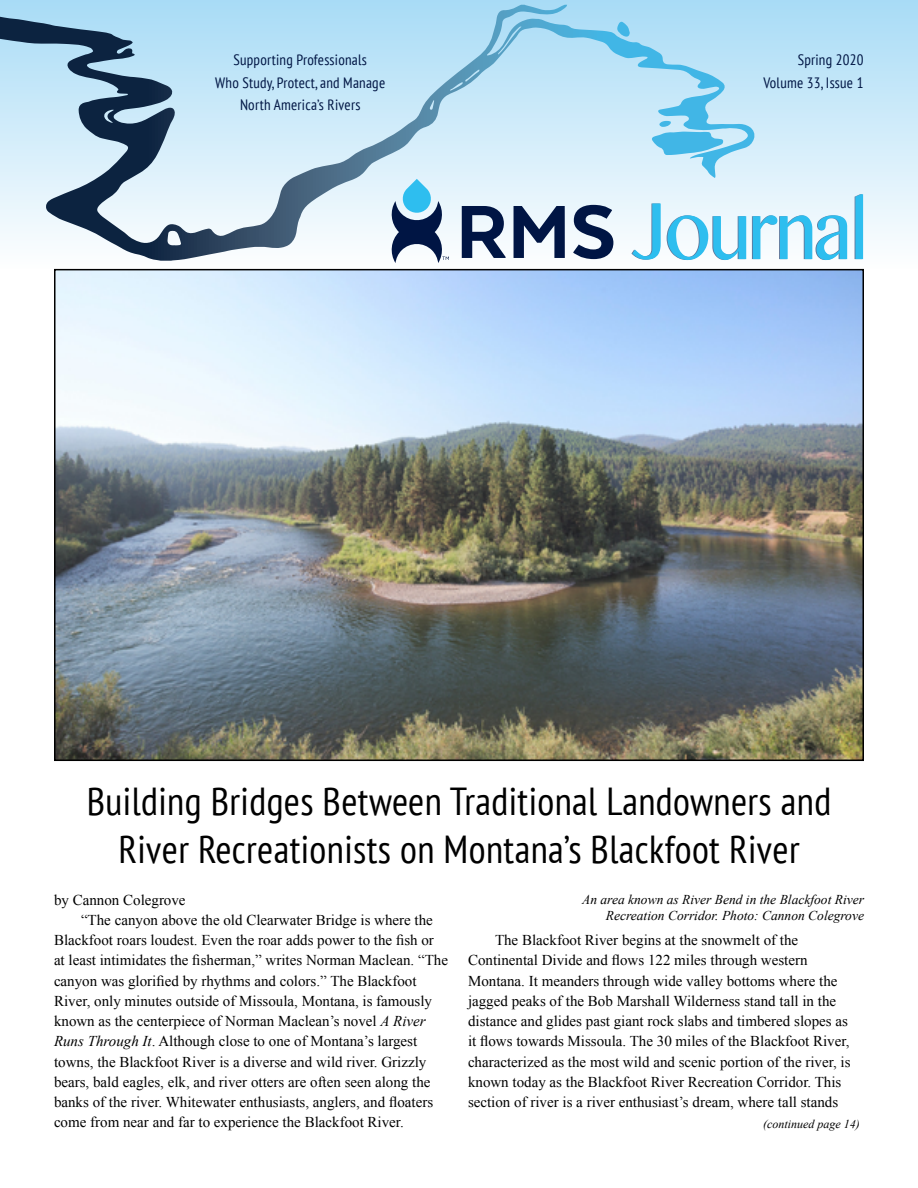
<style>
.page{position:relative;width:918px;height:1188px;background:#fff}
.page>*{position:absolute;margin:0;border:0;box-sizing:border-box;transform-origin:0 0}
.t1{font:87px "Telugu MN";letter-spacing:-.03em;color:#2ebeef;scale:.9 1}
.t2{font:condensed 39px/48px "PT Sans";letter-spacing:.01em;color:#000;text-align:center}
.t3{font:15px/20.2px "Times New Roman";color:#000}
.t4{font:condensed 15px/22.5px "PT Sans";letter-spacing:.015em;color:#001544;text-align:center}
.t5{font:italic 13.5px/16.2px "Times New Roman";color:#000;text-align:right}
.t6{font:italic 12px "Times New Roman";color:#000}
.s1{font-style:italic}
</style>
<div class="page">
<img style="left:57px;top:272px;width:804px;height:486px">
<svg style="left:0;top:0;width:918px;height:269px"></svg>
<svg style="left:462px;top:205px;width:151px;height:54px"></svg>
<svg style="left:389px;top:244px;width:60px;height:19px"></svg>
<svg style="left:87px;top:5px;width:478px;height:239px;background:#aecddf"></svg>
<p class="t4" style="left:215px;top:48px;width:171px">Supporting Professionals<br>Who Study, Protect, and Manage<br>North America’s Rivers</p>
<p class="t4" style="left:764px;top:48px;width:102px;text-align:right">Spring 2020<br>Volume 33, Issue 1</p>
<h1 class="t1" style="left:632px;top:178px;width:264px">Journal</h1>
<h2 class="t2" style="left:87px;top:777px;width:746px">Building Bridges Between Traditional Landowners and<br>River Recreationists on Montana’s Blackfoot River</h2>
<p class="t3" style="left:54px;top:889px;width:133px">by Cannon Colegrove</p>
<p class="t3" style="left:81px;top:909px;width:353px">“The canyon above the old Clearwater Bridge is where the</p>
<p class="t3" style="left:54px;top:930px;width:381px">Blackfoot roars loudest. Even the roar adds power to the fish or</p>
<p class="t3" style="left:54px;top:950px;width:396px">at least intimidates the fisherman,” writes Norman Maclean. “The</p>
<p class="t3" style="left:54px;top:970px;width:364px">canyon was glorified by rhythms and colors.” The Blackfoot</p>
<p class="t3" style="left:54px;top:990px;width:380px">River, only minutes outside of Missoula, Montana, is famously</p>
<p class="t3" style="left:54px;top:1011px;width:373px">known as the centerpiece of Norman Maclean’s novel <span class="s1">A River</span></p>
<p class="t3" style="left:54px;top:1031px;width:365px"><span class="s1">Runs Through It</span>. Although close to one of Montana’s largest</p>
<p class="t3" style="left:54px;top:1051px;width:374px">towns, the Blackfoot River is a diverse and wild river. Grizzly</p>
<p class="t3" style="left:54px;top:1071px;width:378px">bears, bald eagles, elk, and river otters are often seen along the</p>
<p class="t3" style="left:54px;top:1092px;width:381px">banks of the river. Whitewater enthusiasts, anglers, and floaters</p>
<p class="t3" style="left:54px;top:1112px;width:351px">come from near and far to experience the Blackfoot River.</p>
<p class="t5" style="left:582px;top:891px;width:283px">An area known as River Bend in the Blackfoot River<br>Recreation Corridor. Photo: Cannon Colegrove</p>
<p class="t3" style="left:468px;top:930px;width:384px;text-indent:27px">The Blackfoot River begins at the snowmelt of the Continental Divide and flows 122 miles through western Montana. It meanders through wide valley bottoms where the jagged peaks of the Bob Marshall Wilderness stand tall in the distance and glides past giant rock slabs and timbered slopes as it flows towards Missoula. The 30 miles of the Blackfoot River, characterized as the most wild and scenic portion of the river, is known today as the Blackfoot River Recreation Corridor. This section of river is a river enthusiast’s dream, where tall stands</p>
<p class="t6" style="left:763px;top:1116px;width:98px">(continued page 14)</p>
</div>
